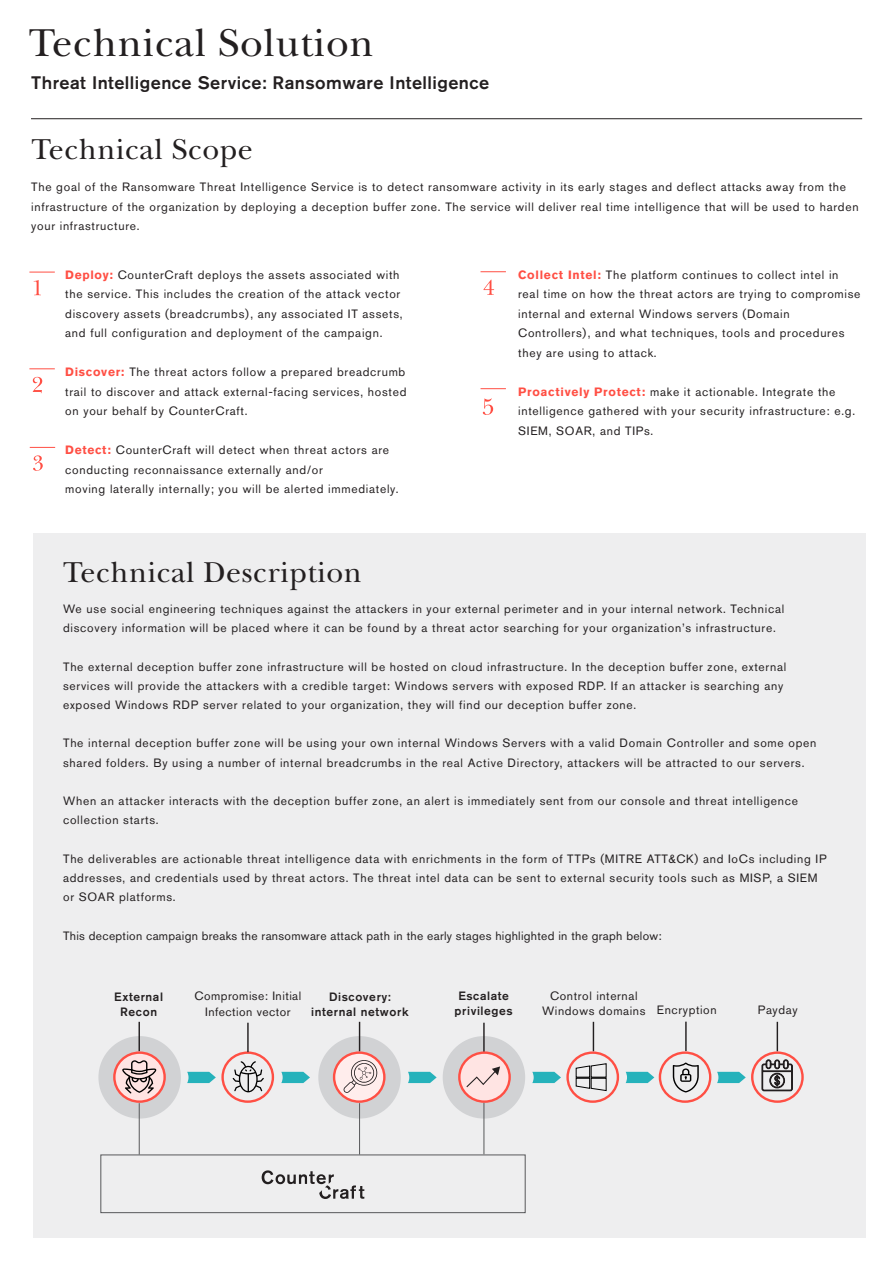
<style>
.page{position:relative;width:893px;height:1263px;background:#fff}
.page>*{position:absolute;margin:0;border:0;box-sizing:border-box;transform-origin:0 0}
.t1{font:40.5px "New Baskerville Std";letter-spacing:.02em;color:#231f20}
.t2{font:30px "New Baskerville Std";letter-spacing:.02em;color:#231f20}
.t3{font:500 18px "Akzidenz Grotesk BQ";letter-spacing:.025em;color:#231f20}
.t4{font:12px/19.5px "Akzidenz Grotesk BQ";letter-spacing:.06em;color:#231f20}
.t5{font:12px "Akzidenz Grotesk BQ";letter-spacing:.025em;color:#231f20}
.t6{font:500 12px "Akzidenz Grotesk BQ";letter-spacing:.05em;color:#231f20}
.t7{font:12px "Akzidenz Grotesk BQ";letter-spacing:.04em;color:#231f20}
.s1{font-weight:700;color:#ff4f44}
</style>
<div class="page">
<div style="left:33px;top:533px;width:832px;height:704px;background:#eeeeef"></div>
<hr style="left:31px;top:118px;width:831px;height:1px;background:#231f20">
<svg style="left:29px;top:272px;width:26px;height:1px"></svg>
<svg style="left:34px;top:280px;width:7px;height:15px"></svg>
<svg style="left:29px;top:368px;width:26px;height:1px"></svg>
<svg style="left:33px;top:377px;width:9px;height:16px"></svg>
<svg style="left:480px;top:271px;width:26px;height:1px"></svg>
<svg style="left:484px;top:280px;width:10px;height:15px"></svg>
<svg style="left:480px;top:388px;width:26px;height:1px"></svg>
<svg style="left:483px;top:398px;width:10px;height:17px"></svg>
<svg style="left:30px;top:447px;width:25px;height:1px"></svg>
<svg style="left:33px;top:455px;width:10px;height:16px"></svg>
<div style="left:98px;top:1036px;width:83px;height:82px;background:#d1d2d4;border-radius:50%"></div>
<svg style="left:139px;top:1022px;width:1px;height:29px"></svg>
<svg style="left:187px;top:1072px;width:29px;height:11px"></svg>
<svg style="left:114px;top:1053px;width:51px;height:49px"></svg>
<div style="left:113px;top:1051px;width:53px;height:52px;border:2px solid #ff4f44;border-radius:50%"></div>
<div style="left:221px;top:1051px;width:53px;height:52px;border:2px solid #ff4f44;border-radius:50%"></div>
<svg style="left:408px;top:1072px;width:29px;height:11px"></svg>
<svg style="left:233px;top:1061px;width:31px;height:31px"></svg>
<div style="left:318px;top:1036px;width:83px;height:82px;background:#d1d2d4;border-radius:50%"></div>
<svg style="left:334px;top:1053px;width:50px;height:49px"></svg>
<div style="left:333px;top:1051px;width:53px;height:52px;border:2px solid #ff4f44;border-radius:50%"></div>
<svg style="left:344px;top:1059px;width:34px;height:34px"></svg>
<svg style="left:281px;top:1072px;width:29px;height:11px"></svg>
<svg style="left:359px;top:1022px;width:1px;height:29px"></svg>
<div style="left:443px;top:1036px;width:82px;height:82px;background:#d1d2d4;border-radius:50%"></div>
<hr style="left:483px;top:1023px;width:2px;height:29px;background:#231f20">
<div style="left:566px;top:1051px;width:53px;height:52px;border:2px solid #ff4f44;border-radius:50%"></div>
<svg style="left:459px;top:1053px;width:51px;height:49px"></svg>
<div style="left:458px;top:1051px;width:53px;height:52px;border:2px solid #ff4f44;border-radius:50%"></div>
<div style="left:751px;top:1051px;width:53px;height:52px;border:2px solid #ff4f44;border-radius:50%"></div>
<div style="left:659px;top:1051px;width:52px;height:52px;border:2px solid #ff4f44;border-radius:50%"></div>
<svg style="left:532px;top:1072px;width:29px;height:11px"></svg>
<svg style="left:626px;top:1072px;width:28px;height:11px"></svg>
<svg style="left:717px;top:1072px;width:29px;height:11px"></svg>
<svg style="left:466px;top:1066px;width:34px;height:21px"></svg>
<svg style="left:575px;top:1063px;width:32px;height:28px"></svg>
<svg style="left:673px;top:1062px;width:26px;height:30px"></svg>
<svg style="left:762px;top:1059px;width:31px;height:32px"></svg>
<hr style="left:247px;top:1023px;width:2px;height:29px;background:#231f20">
<svg style="left:593px;top:1022px;width:1px;height:29px"></svg>
<hr style="left:685px;top:1022px;width:2px;height:29px;background:#231f20">
<svg style="left:777px;top:1022px;width:1px;height:29px"></svg>
<svg style="left:122px;top:1060px;width:34px;height:33px"></svg>
<hr style="left:139px;top:1103px;width:1px;height:51px;background:#57585a">
<hr style="left:359px;top:1103px;width:1px;height:51px;background:#57585a">
<hr style="left:484px;top:1103px;width:1px;height:51px;background:#57585a">
<svg style="left:262px;top:1170px;width:102px;height:29px"></svg>
<div style="left:100px;top:1154px;width:426px;height:59px;border:1px solid #57585a"></div>
<p class="t1" style="left:29px;top:20px;width:347px">Technical Solution</p>
<p class="t3" style="left:31px;top:72px;width:460px">Threat Intelligence Service: Ransomware Intelligence</p>
<p class="t2" style="left:31px;top:132px;width:223px">Technical Scope</p>
<p class="t4" style="left:31px;top:177px;width:829px">The goal of the Ransomware Threat Intelligence Service is to detect ransomware activity in its early stages and deflect attacks away from the infrastructure of the organization by deploying a deception buffer zone. The service will deliver real time intelligence that will be used to harden your infrastructure.</p>
<p class="t4" style="left:518px;top:265px;width:344px"><span class="s1">Collect Intel:</span> The platform continues to collect intel in real time on how the threat actors are trying to compromise internal and external Windows servers (Domain Controllers), and what techniques, tools and procedures they are using to attack.</p>
<p class="t4" style="left:518px;top:382px;width:338px"><span class="s1">Proactively Protect:</span> make it actionable. Integrate the intelligence gathered with your security infrastructure: e.g.<br>SIEM, SOAR, and TIPs.</p>
<p class="t4" style="left:65px;top:265px;width:339px"><span class="s1">Deploy:</span> CounterCraft deploys the assets associated with the service. This includes the creation of the attack vector discovery assets (breadcrumbs), any associated IT assets, and full configuration and deployment of the campaign.</p>
<p class="t4" style="left:65px;top:362px;width:343px;text-align:justify"><span class="s1">Discover:</span> The threat actors follow a prepared breadcrumb trail to discover and attack external-facing services, hosted on your behalf by CounterCraft.</p>
<p class="t4" style="left:65px;top:440px;width:325px"><span class="s1">Detect:</span> CounterCraft will detect when threat actors are conducting reconnaissance externally and/or</p>
<p class="t4" style="left:65px;top:479px;width:335px">moving laterally internally; you will be alerted immediately.</p>
<p class="t2" style="left:63px;top:555px;width:300px">Technical Description</p>
<p class="t4" style="left:63px;top:599px;width:723px">We use social engineering techniques against the attackers in your external perimeter and in your internal network. Technical discovery information will be placed where it can be found by a threat actor searching for your organization’s infrastructure.</p>
<p class="t4" style="left:63px;top:657px;width:725px">The external deception buffer zone infrastructure will be hosted on cloud infrastructure. In the deception buffer zone, external services will provide the attackers with a credible target: Windows servers with exposed RDP. If an attacker is searching any exposed Windows RDP server related to your organization, they will find our deception buffer zone.</p>
<p class="t4" style="left:63px;top:734px;width:755px">The internal deception buffer zone will be using your own internal Windows Servers with a valid Domain Controller and some open shared folders. By using a number of internal breadcrumbs in the real Active Directory, attackers will be attracted to our servers.</p>
<p class="t4" style="left:63px;top:791px;width:736px">When an attacker interacts with the deception buffer zone, an alert is immediately sent from our console and threat intelligence collection starts.</p>
<p class="t4" style="left:63px;top:849px;width:765px">The deliverables are actionable threat intelligence data with enrichments in the form of TTPs (MITRE ATT&amp;CK) and IoCs including IP addresses, and credentials used by threat actors. The threat intel data can be sent to external security tools such as MISP, a SIEM or SOAR platforms.</p>
<p class="t5" style="left:63px;top:928px;width:600px">This deception campaign breaks the ransomware attack path in the early stages highlighted in the graph below:</p>
<p class="t6" style="left:114px;top:990px;width:50px">External</p>
<p class="t6" style="left:120px;top:1004px;width:38px">Recon</p>
<p class="t7" style="left:194px;top:988px;width:108px">Compromise: Initial</p>
<p class="t7" style="left:205px;top:1004px;width:87px">Infection vector</p>
<p class="t6" style="left:329px;top:990px;width:63px">Discovery:</p>
<p class="t6" style="left:311px;top:1004px;width:99px">internal network</p>
<p class="t4" style="left:542px;top:989px;width:105px;line-height:14.4px;text-align:center">Control internal<br>Windows domains</p>
<p class="t6" style="left:458px;top:989px;width:52px">Escalate</p>
<p class="t6" style="left:455px;top:1003px;width:60px">privileges</p>
<p class="t4" style="left:657px;top:1000px;width:61px">Encryption</p>
<p class="t4" style="left:758px;top:1000px;width:41px">Payday</p>
</div>
